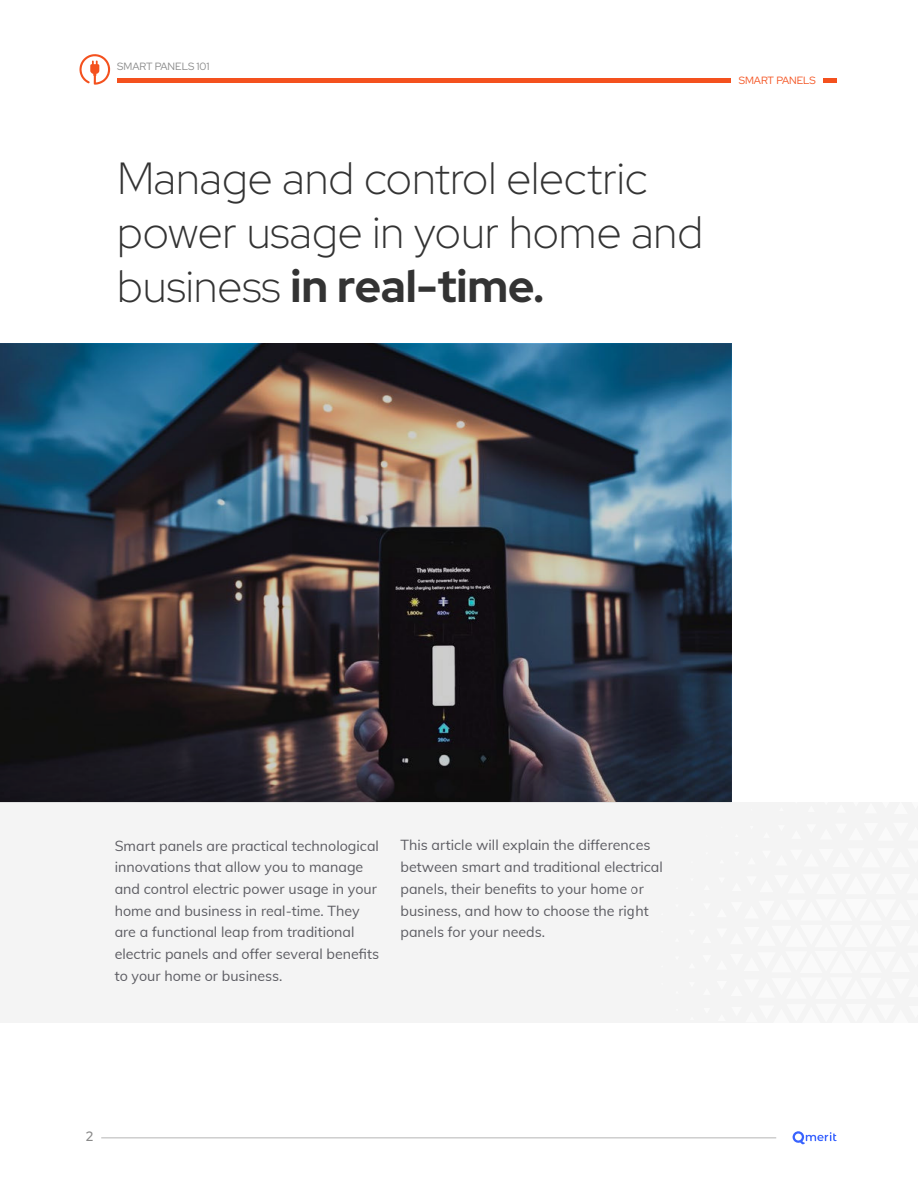
<style>
.page{position:relative;width:918px;height:1188px;background:#fff}
.page>*{position:absolute;margin:0;border:0;box-sizing:border-box;transform-origin:0 0}
.t1{font:300 45px/54px "Red Hat Display";color:#333}
.t2{font:14.25px/21.8px "Muli";color:#5c5c62}
.t3{font:500 13.5px "Red Hat Display";color:#898989}
.t4{font:10.5px "Red Hat Display";color:#898989}
.t5{font:10.5px "Red Hat Display";color:#f4511e}
.s1{font-weight:700}
</style>
<div class="page">
<div style="left:0;top:802px;width:918px;height:221px;background:#f4f4f4"></div>
<img style="left:0;top:343px;width:731px;height:459px">
<hr style="left:117px;top:79px;width:720px;height:4px;background:#f4511e">
<svg style="left:79px;top:54px;width:31px;height:31px"></svg>
<div style="left:731px;top:73px;width:92px;height:12px;background:#fff"></div>
<hr style="left:101px;top:1137px;width:675px;height:2px;background:#898989">
<svg style="left:792px;top:1131px;width:45px;height:13px"></svg>
<p class="t4" style="left:117px;top:62px;width:94px">SMART PANELS 101</p>
<h1 class="t1" style="left:117px;top:155px;width:587px">Manage and control electric power usage in your home and business <span class="s1">in real-time.</span></h1>
<p class="t5" style="left:739px;top:76px;width:79px">SMART PANELS</p>
<p class="t2" style="left:115px;top:835px;width:266px">Smart panels are practical technological innovations that allow you to manage and control electric power usage in your home and business in real-time. They are a functional leap from traditional electric panels and offer several benefits to your home or business.</p>
<p class="t2" style="left:401px;top:835px;width:264px">This article will explain the differences between smart and traditional electrical panels, their benefits to your home or business, and how to choose the right panels for your needs.</p>
<p class="t3" style="left:86px;top:1131px;width:9px">2</p>
</div>
